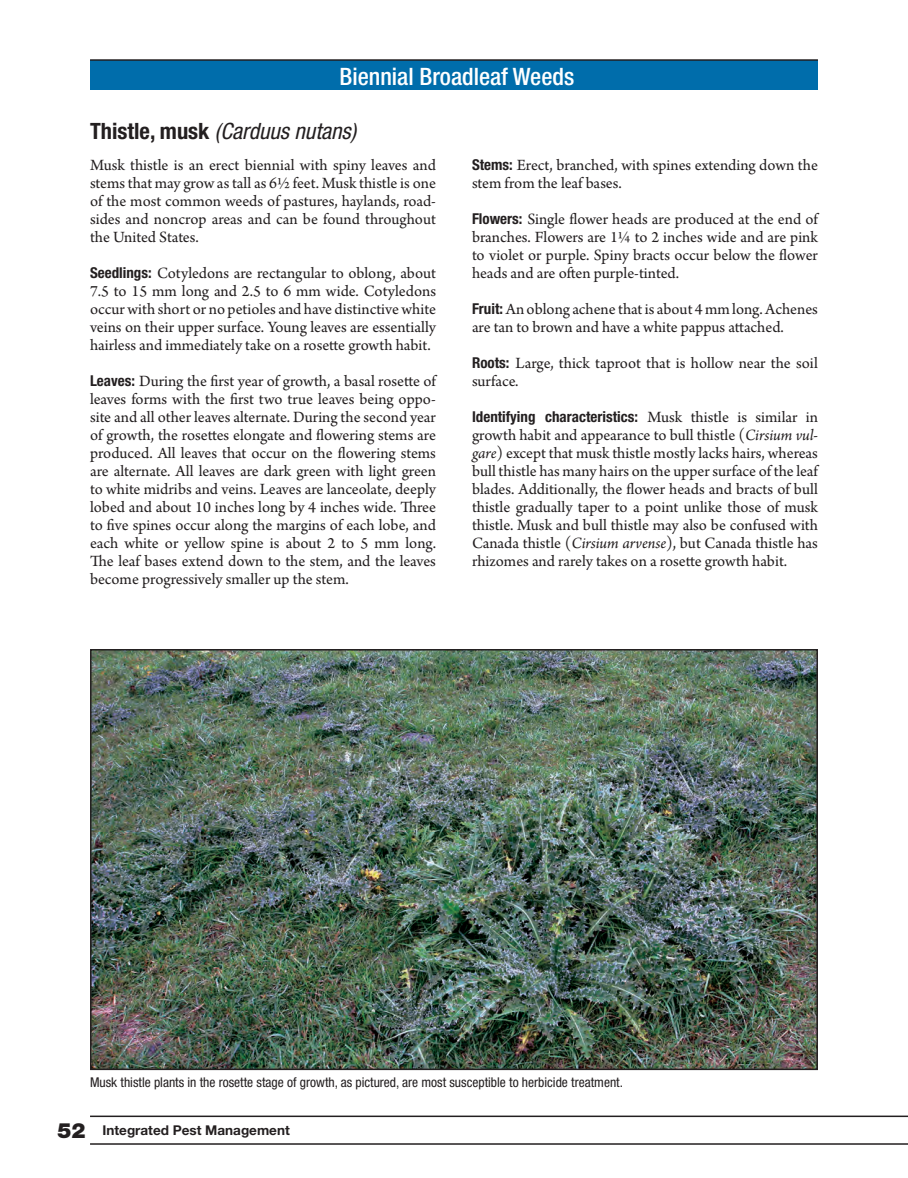
<style>
.page{position:relative;width:908px;height:1178px;background:#fff}
.page>*{position:absolute;margin:0;border:0;box-sizing:border-box;transform-origin:0 0}
.t1{font:500 condensed 24px "Helvetica Neue LT Std";color:#fff}
.Running_header_left{font:italic condensed 22.5px "Helvetica Neue LT Std";color:#231f20}
.WEEDText{font:16.5px/18px "Arno Pro";color:#231f20;text-align:justify}
.WEEDText-2{font:700 condensed 15px "Helvetica Neue LT Std";color:#231f20}
.cutlines{font:condensed 13.5px "Helvetica Neue LT Std";color:#231f20}
.t2{font:700 13.5px "Helvetica Neue LT Std";color:#231f20}
.s1{font-weight:700;font-style:normal}
.s2{font-family:"Helvetica Neue LT Std";font-weight:700;font-stretch:condensed;font-size:15px}
.s3{font-family:"Arno Pro";font-weight:400;font-stretch:normal;font-size:16.5px}
.s4{font-style:italic}
.s5{font-weight:900;font-size:21px}
</style>
<div class="page">
<div style="left:90px;top:60px;width:728px;height:30px;background:#006dab"></div>
<hr style="left:90px;top:59px;width:728px;height:2px;background:#231f20">
<hr style="left:90px;top:1115px;width:818px;height:2px;background:#231f20">
<hr style="left:90px;top:1143px;width:818px;height:1px;background:#231f20">
<img style="left:93px;top:652px;width:722px;height:415px">
<div style="left:90px;top:649px;width:728px;height:421px;border:2px solid #231f20"></div>
<h1 class="t1" style="left:339px;top:62px;width:236px">Biennial Broadleaf Weeds</h1>
<p class="Running_header_left" style="left:90px;top:118px;width:268px"><span class="s1">Thistle, musk</span> (Carduus nutans)</p>
<p class="WEEDText" style="left:90px;top:157px;width:347px">Musk thistle is an erect biennial with spiny leaves and stems that may grow as tall as 6½ feet. Musk thistle is one of the most common weeds of pastures, haylands, road&shy;sides and noncrop areas and can be found throughout the United States.</p>
<p class="WEEDText" style="left:90px;top:265px;width:347px"><span class="s2">Seedlings:</span> Cotyledons are rectangular to oblong, about 7.5 to 15 mm long and 2.5 to 6 mm wide. Cotyledons occur with short or no petioles and have distinctive white veins on their upper surface. Young leaves are essentially hairless and immediately take on a rosette growth habit.</p>
<p class="WEEDText" style="left:90px;top:373px;width:347px"><span class="s2">Leaves:</span> During the first year of growth, a basal rosette of leaves forms with the first two true leaves being oppo&shy;site and all other leaves alternate. During the second year of growth, the rosettes elongate and flowering stems are produced. All leaves that occur on the flowering stems are alternate. All leaves are dark green with light green to white midribs and veins. Leaves are lanceolate, deeply lobed and about 10 inches long by 4 inches wide. Three to five spines occur along the margins of each lobe, and each white or yellow spine is about 2 to 5 mm long.<br>The leaf bases extend down to the stem, and the leaves become progressively smaller up the stem.</p>
<p class="WEEDText" style="left:472px;top:157px;width:347px"><span class="s2">Stems:</span> Erect, branched, with spines extending down the stem from the leaf bases.</p>
<p class="WEEDText" style="left:472px;top:211px;width:347px"><span class="s2">Flowers:</span> Single flower heads are produced at the end of branches. Flowers are 1¼ to 2 inches wide and are pink to violet or purple. Spiny bracts occur below the flower heads and are often purple-tinted.</p>
<p class="WEEDText" style="left:472px;top:301px;width:347px"><span class="s2">Fruit:</span> An oblong achene that is about 4 mm long. Achenes are tan to brown and have a white pappus attached.</p>
<p class="WEEDText" style="left:472px;top:355px;width:347px"><span class="s2">Roots:</span> Large, thick taproot that is hollow near the soil surface.</p>
<p class="WEEDText-2" style="left:472px;top:408px;width:347px">Identifying characteristics: <span class="s3">Musk thistle is similar in</span></p>
<p class="WEEDText" style="left:472px;top:427px;width:347px">growth habit and appearance to bull thistle (<span class="s4">Cirsium vul&shy;gare</span>) except that musk thistle mostly lacks hairs, whereas bull thistle has many hairs on the upper surface of the leaf blades. Additionally, the flower heads and bracts of bull thistle gradually taper to a point unlike those of musk thistle. Musk and bull thistle may also be confused with Canada thistle (<span class="s4">Cirsium arvense</span>), but Canada thistle has rhizomes and rarely takes on a rosette growth habit.</p>
<p class="cutlines" style="left:90px;top:1074px;width:534px">Musk thistle plants in the rosette stage of growth, as pictured, are most susceptible to herbicide treatment.</p>
<p class="t2" style="left:57px;top:1122px;width:234px"><span class="s5">52</span> Integrated Pest Management</p>
</div>
